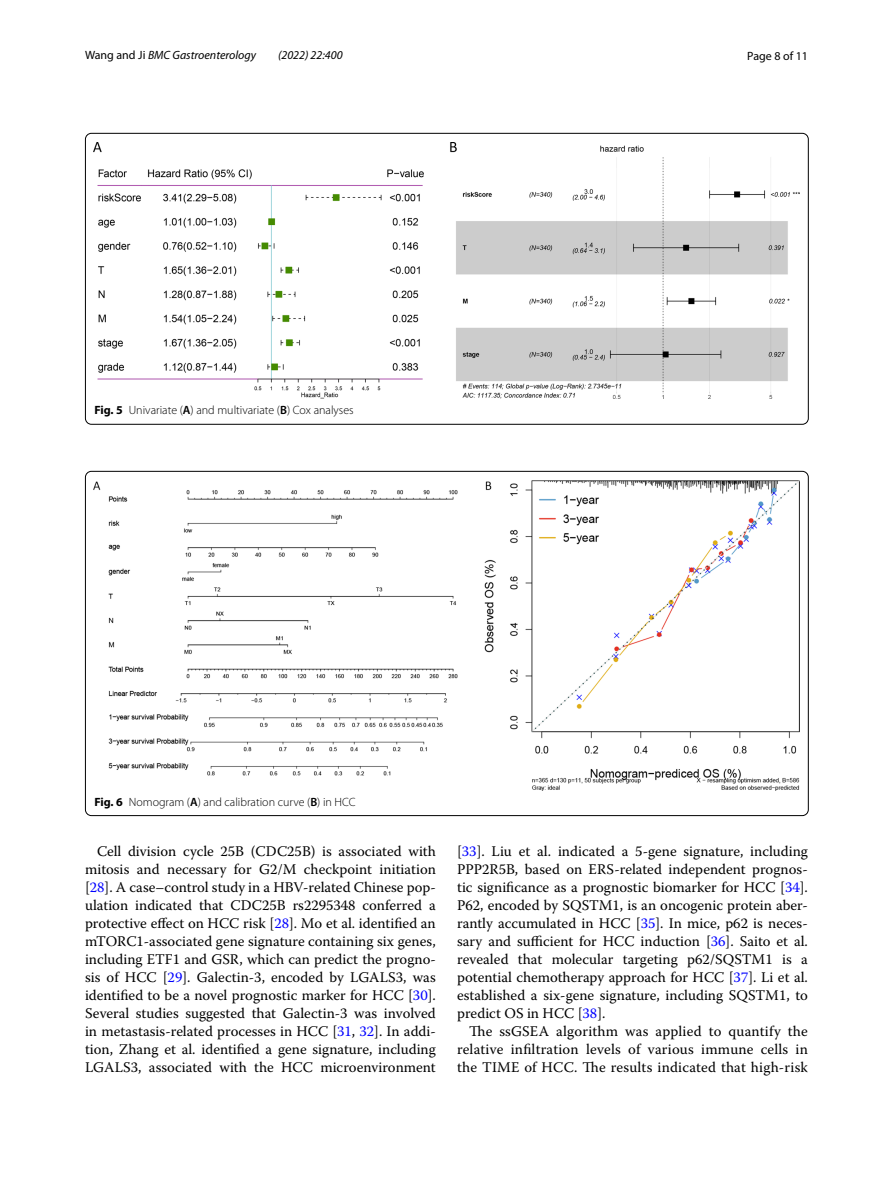
<style>
.page{position:relative;width:893px;height:1187px;background:#fff}
.page>*{position:absolute;margin:0;border:0;box-sizing:border-box;transform-origin:0 0}
.t1{font:14.7px/18px "Warnock Pro";letter-spacing:.005em;color:#000;text-align:justify}
.t2{font:300 12px "Myriad Pro";color:#000}
.t3{font:italic 12px "Myriad Pro";color:#000}
.t4{font:12px "Myriad Pro";color:#000}
.s1{font-style:normal}
.s2{font-weight:700}
.s3{font-weight:600}
.s4{color:#00f}
</style>
<div class="page">
<img style="left:94px;top:142px;width:706px;height:257px">
<img style="left:94px;top:480px;width:706px;height:310px">
<p class="t3" style="left:85px;top:48px;width:173px"><span class="s1">Wang and Ji</span> BMC Gastroenterology</p>
<p class="t3" style="left:278px;top:48px;width:66px">(2022) 22:400</p>
<p class="t4" style="left:747px;top:48px;width:62px">Page 8 of 11</p>
<p class="t2" style="left:94px;top:403px;width:261px"><span class="s2">Fig. 5</span> Univariate (<span class="s3">A</span>) and multivariate (<span class="s3">B</span>) Cox analyses</p>
<p class="t2" style="left:94px;top:795px;width:263px"><span class="s2">Fig. 6</span> Nomogram (<span class="s3">A</span>) and calibration curve (<span class="s3">B</span>) in HCC</p>
<p class="t1" style="left:85px;top:842px;width:352px;text-indent:12px">Cell division cycle 25B (CDC25B) is associated with mitosis and necessary for G2/M checkpoint initiation [<span class="s4">28</span>]. A case–control study in a HBV-related Chinese pop&shy;ulation indicated that CDC25B rs2295348 conferred a protective effect on HCC risk [<span class="s4">28</span>]. Mo et al. identified an mTORC1-associated gene signature containing six genes, including ETF1 and GSR, which can predict the progno&shy;sis of HCC [<span class="s4">29</span>]. Galectin-3, encoded by LGALS3, was identified to be a novel prognostic marker for HCC [<span class="s4">30</span>].<br>Several studies suggested that Galectin-3 was involved in metastasis-related processes in HCC [<span class="s4">31</span>, <span class="s4">32</span>]. In addi&shy;tion, Zhang et al. identified a gene signature, including LGALS3, associated with the HCC microenvironment</p>
<p class="t1" style="left:457px;top:842px;width:352px">[<span class="s4">33</span>]. Liu et al. indicated a 5-gene signature, including PPP2R5B, based on ERS-related independent prognos&shy;tic significance as a prognostic biomarker for HCC [<span class="s4">34</span>].<br>P62, encoded by SQSTM1, is an oncogenic protein aber&shy;rantly accumulated in HCC [<span class="s4">35</span>]. In mice, p62 is neces&shy;sary and sufficient for HCC induction [<span class="s4">36</span>]. Saito et al. revealed that molecular targeting p62/SQSTM1 is a potential chemotherapy approach for HCC [<span class="s4">37</span>]. Li et al. established a six-gene signature, including SQSTM1, to predict OS in HCC [<span class="s4">38</span>].</p>
<p class="t1" style="left:457px;top:1021px;width:352px;text-indent:12px">The ssGSEA algorithm was applied to quantify the relative infiltration levels of various immune cells in the TIME of HCC. The results indicated that high-risk</p>
</div>
